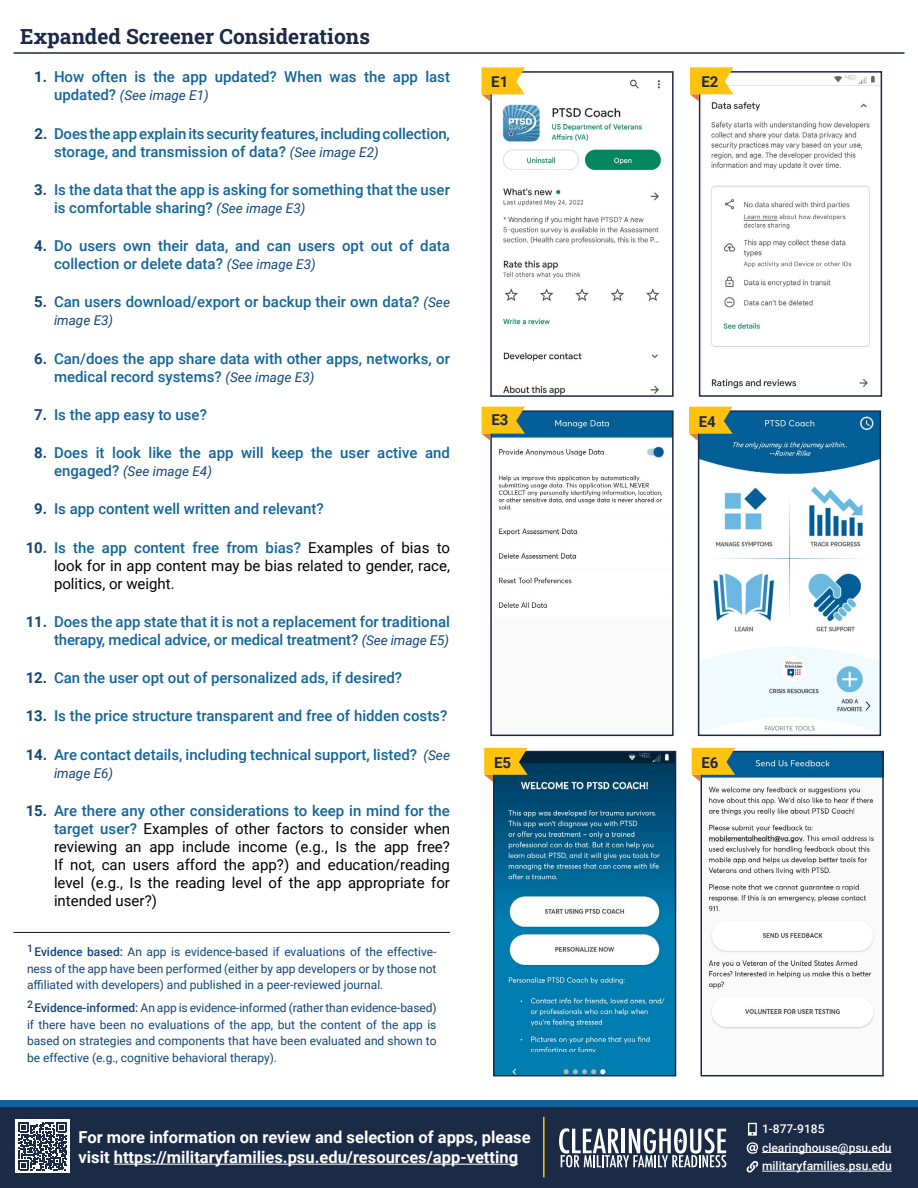
<style>
.page{position:relative;width:918px;height:1188px;background:#fff}
.page>*{position:absolute;margin:0;border:0;box-sizing:border-box;transform-origin:0 0}
.H2_-_Screener_Considerations{font:21px "Roboto Slab";color:#1b2a45}
.Bold_White{font:700 16.5px/19.8px "Roboto";color:#fff}
.t1{font:500 15px/18px "Roboto";color:#12659a}
.t2{font:15px/18px "Roboto";color:#000;text-align:justify}
.t3{font:700 15px "Roboto";color:#1b2a45}
.t4{font:italic 13.5px "Roboto";color:#124679}
.Footnote_Border{font:12px/16.5px "Roboto";color:#124679;text-align:justify}
.Bold_White-2{font:500 12px "Roboto";color:#fff}
.s1{font-weight:700;color:#124679}
.s2{font-weight:500;font-style:normal;font-size:15px;color:#12659a}
.s3{font-weight:400;font-style:italic;font-size:13.5px;color:#124679}
.s4{font-weight:500;color:#12659a}
.s5{font-weight:500}
</style>
<div class="page">
<hr style="left:14px;top:52px;width:890px;height:2px;background:#1b2a45">
<hr style="left:14px;top:932px;width:436px;height:1px;background:#1b2a45">
<img style="left:502px;top:79px;width:160px;height:315px">
<div style="left:490px;top:71px;width:184px;height:326px;border:2px solid #1b2a45"></div>
<svg style="left:482px;top:67px;width:43px;height:35px"></svg>
<img style="left:711px;top:74px;width:168px;height:315px">
<div style="left:699px;top:71px;width:183px;height:326px;border:2px solid #1b2a45"></div>
<svg style="left:690px;top:67px;width:44px;height:34px"></svg>
<img style="left:498px;top:413px;width:173px;height:195px">
<div style="left:490px;top:410px;width:184px;height:326px;border:2px solid #1b2a45"></div>
<svg style="left:482px;top:407px;width:43px;height:34px"></svg>
<img style="left:701px;top:413px;width:177px;height:319px">
<div style="left:698px;top:410px;width:183px;height:326px;border:2px solid #1b2a45"></div>
<svg style="left:689px;top:407px;width:44px;height:34px"></svg>
<img style="left:496px;top:754px;width:177px;height:319px">
<div style="left:493px;top:751px;width:183px;height:325px;border:2px solid #1b2a45"></div>
<svg style="left:484px;top:748px;width:44px;height:34px"></svg>
<img style="left:708px;top:754px;width:173px;height:275px">
<div style="left:701px;top:751px;width:183px;height:325px;border:2px solid #1b2a45"></div>
<svg style="left:692px;top:748px;width:43px;height:34px"></svg>
<div style="left:0;top:1107px;width:918px;height:81px;background:#1b2a45"></div>
<div style="left:0;top:1100px;width:918px;height:7px;background:#12659a"></div>
<svg style="left:16px;top:1119px;width:54px;height:54px"></svg>
<svg style="left:19px;top:1122px;width:48px;height:48px"></svg>
<hr style="left:114px;top:1164px;width:404px;height:1px;background:#fff">
<hr style="left:543px;top:1117px;width:2px;height:61px;background:#ffc20e">
<svg style="left:559px;top:1128px;width:167px;height:39px"></svg>
<hr style="left:762px;top:1152px;width:130px;height:1px;background:#fff">
<hr style="left:762px;top:1171px;width:130px;height:1px;background:#fff">
<svg style="left:748px;top:1123px;width:9px;height:13px"></svg>
<svg style="left:747px;top:1142px;width:11px;height:12px"></svg>
<svg style="left:746px;top:1161px;width:13px;height:12px"></svg>
<h2 class="H2_-_Screener_Considerations" style="left:20px;top:22px;width:351px">Expanded Screener Considerations</h2>
<p class="t1" style="left:34px;top:67px;width:417px"><span class="s1">1.</span> How often is the app updated? When was the app last</p>
<p class="t4" style="left:54px;top:86px;width:156px"><span class="s2">updated?</span> (See image E1)</p>
<p class="t1" style="left:54px;top:124px;width:397px;text-indent:-19px"><span class="s1">2.</span> Does the app explain its security features, including collection, storage, and transmission of data? <span class="s3">(See image E2)</span></p>
<p class="t1" style="left:54px;top:180px;width:397px;text-indent:-20px"><span class="s1">3.</span> Is the data that the app is asking for something that the user is comfortable sharing? <span class="s3">(See image E3)</span></p>
<p class="t1" style="left:54px;top:236px;width:398px;text-indent:-20px"><span class="s1">4.</span> Do users own their data, and can users opt out of data collection or delete data? <span class="s3">(See image E3)</span></p>
<p class="t1" style="left:34px;top:292px;width:417px"><span class="s1">5.</span> Can users download/export or backup their own data? <span class="s3">(See</span></p>
<p class="t4" style="left:54px;top:311px;width:61px">image E3)</p>
<p class="t1" style="left:54px;top:349px;width:398px;text-indent:-20px"><span class="s1">6.</span> Can/does the app share data with other apps, networks, or medical record systems? <span class="s3">(See image E3)</span></p>
<p class="t1" style="left:34px;top:405px;width:174px"><span class="s1">7.</span> Is the app easy to use?</p>
<p class="t1" style="left:34px;top:443px;width:417px"><span class="s1">8.</span> Does it look like the app will keep the user active and</p>
<p class="t4" style="left:54px;top:462px;width:160px"><span class="s2">engaged?</span> (See image E4)</p>
<p class="t1" style="left:34px;top:499px;width:291px"><span class="s1">9.</span> Is app content well written and relevant?</p>
<p class="t2" style="left:54px;top:538px;width:398px;text-indent:-28px"><span class="s1">10.</span> <span class="s4">Is the app content free from bias?</span> Examples of bias to look for in app content may be bias related to gender, race, politics, or weight.</p>
<p class="t1" style="left:26px;top:612px;width:426px;text-align:right"><span class="s1">11.</span> Does the app state that it is not a replacement for traditional therapy, medical advice, or medical treatment? <span class="s3">(See image E5)</span></p>
<p class="t1" style="left:26px;top:668px;width:378px"><span class="s1">12.</span> Can the user opt out of personalized ads, if desired?</p>
<p class="t1" style="left:26px;top:706px;width:423px"><span class="s1">13.</span> Is the price structure transparent and free of hidden costs?</p>
<p class="t1" style="left:26px;top:745px;width:426px"><span class="s1">14.</span> Are contact details, including technical support, listed? <span class="s3">(See</span></p>
<p class="t4" style="left:54px;top:763px;width:61px">image E6)</p>
<p class="t2" style="left:54px;top:801px;width:398px;text-indent:-28px"><span class="s1">15.</span> <span class="s4">Are there any other considerations to keep in mind for the target user?</span> Examples of other factors to consider when reviewing an app include income (e.g., Is the app free?<br>If not, can users afford the app?) and education/reading level (e.g., Is the reading level of the app appropriate for intended user?)</p>
<p class="Footnote_Border" style="left:27px;top:943px;width:411px"><sup>1</sup><span class="s5">Evidence based:</span> An app is evidence-based if evaluations of the effective&shy;ness of the app have been performed (either by app developers or by those not affiliated with developers) and published in a peer-reviewed journal.</p>
<p class="Footnote_Border" style="left:27px;top:999px;width:411px"><sup>2</sup><span class="s5">Evidence-informed:</span> An app is evidence-informed (rather than evidence-based) if there have been no evaluations of the app, but the content of the app is based on strategies and components that have been evaluated and shown to be effective (e.g., cognitive behavioral therapy).</p>
<p class="t3" style="left:491px;top:71px;width:19px">E1</p>
<p class="t3" style="left:701px;top:72px;width:19px">E2</p>
<p class="t3" style="left:491px;top:409px;width:19px">E3</p>
<p class="t3" style="left:699px;top:411px;width:19px">E4</p>
<p class="t3" style="left:494px;top:752px;width:19px">E5</p>
<p class="t3" style="left:702px;top:752px;width:19px">E6</p>
<p class="Bold_White" style="left:79px;top:1127px;width:454px">For more information on review and selection of apps, please visit https://militaryfamilies.psu.edu/resources/app-vetting</p>
<p class="Bold_White-2" style="left:762px;top:1120px;width:64px">1-877-9185</p>
<p class="Bold_White-2" style="left:762px;top:1139px;width:131px">clearinghouse@psu.edu</p>
<p class="Bold_White-2" style="left:762px;top:1158px;width:131px">militaryfamilies.psu.edu</p>
</div>
